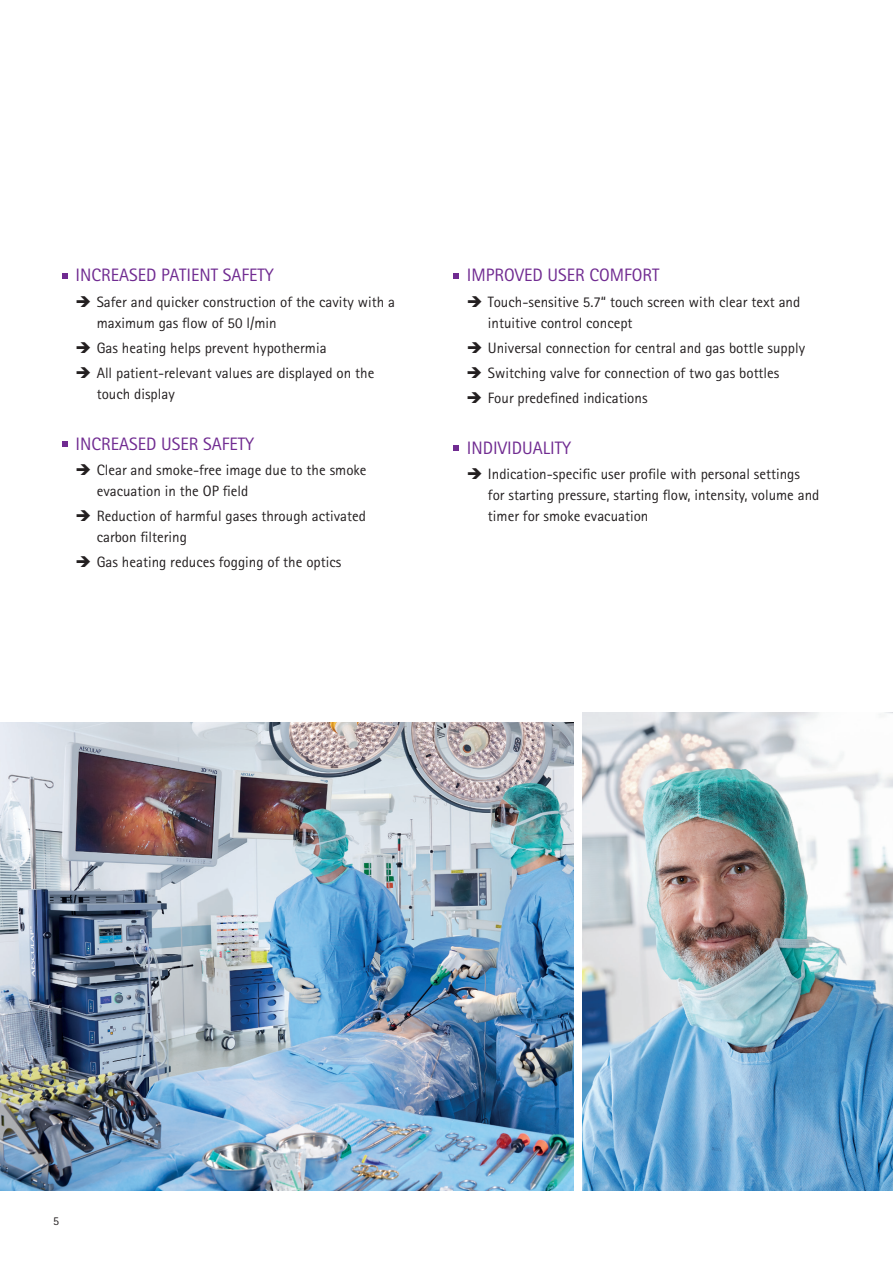
<style>
.page{position:relative;width:893px;height:1263px;background:#fff}
.page>*{position:absolute;margin:0;border:0;box-sizing:border-box;transform-origin:0 0}
.t1{font:18px "Rotis Sans Serif Pro";color:#702b91}
.t2{font:15px/21px "Rotis Sans Serif Pro";color:#231f20}
.t3{font:12px "Rotis Sans Serif Pro";color:#231f20}
</style>
<div class="page">
<img style="left:0;top:723px;width:573px;height:468px">
<svg style="left:63px;top:273px;width:5px;height:5px"></svg>
<svg style="left:63px;top:442px;width:5px;height:5px"></svg>
<svg style="left:454px;top:273px;width:5px;height:5px"></svg>
<svg style="left:454px;top:446px;width:5px;height:5px"></svg>
<img style="left:583px;top:712px;width:310px;height:479px">
<p class="t1" style="left:75px;top:265px;width:200px">INCREASED PATIENT SAFETY</p>
<p class="t2" style="left:97px;top:291px;width:300px;text-indent:-21px">➔ Safer and quicker construction of the cavity with a maximum gas flow of 50 l/min</p>
<p class="t2" style="left:75px;top:337px;width:253px">➔ Gas heating helps prevent hypothermia</p>
<p class="t2" style="left:97px;top:363px;width:279px;text-indent:-21px">➔ All patient-relevant values are displayed on the touch display</p>
<p class="t1" style="left:75px;top:433px;width:180px">INCREASED USER SAFETY</p>
<p class="t2" style="left:97px;top:459px;width:271px;text-indent:-21px">➔ Clear and smoke-free image due to the smoke evacuation in the OP field</p>
<p class="t2" style="left:97px;top:506px;width:271px;text-indent:-21px">➔ Reduction of harmful gases through activated carbon filtering</p>
<p class="t2" style="left:75px;top:552px;width:267px">➔ Gas heating reduces fogging of the optics</p>
<p class="t1" style="left:467px;top:265px;width:194px">IMPROVED USER COMFORT</p>
<p class="t2" style="left:488px;top:291px;width:314px;text-indent:-21px">➔ Touch-sensitive 5.7“ touch screen with clear text and intuitive control concept</p>
<p class="t2" style="left:467px;top:337px;width:340px">➔ Universal connection for central and gas bottle supply</p>
<p class="t2" style="left:467px;top:363px;width:314px">➔ Switching valve for connection of two gas bottles</p>
<p class="t2" style="left:467px;top:388px;width:182px">➔ Four predefined indications</p>
<p class="t1" style="left:467px;top:437px;width:106px">INDIVIDUALITY</p>
<p class="t2" style="left:488px;top:464px;width:333px;text-indent:-21px">➔ Indication-specific user profile with personal settings for starting pressure, starting flow, intensity, volume and timer for smoke evacuation</p>
<p class="t3" style="left:53px;top:1213px;width:7px">5</p>
</div>
